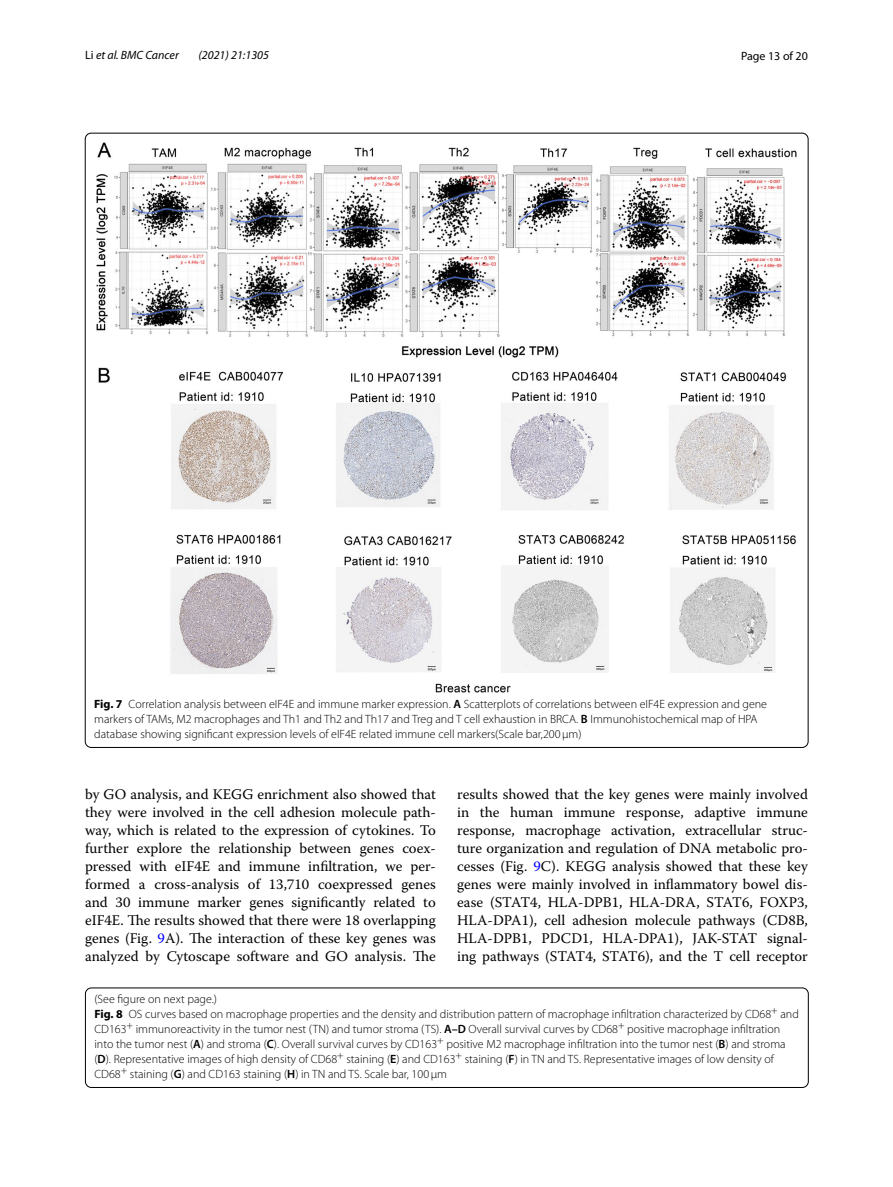
<style>
.page{position:relative;width:893px;height:1187px;background:#fff}
.page>*{position:absolute;margin:0;border:0;box-sizing:border-box;transform-origin:0 0}
.t1{font:14.7px/18px "Warnock Pro";color:#000;text-align:justify}
.t2{font:300 12px/15px "Myriad Pro";color:#000}
.t3{font:italic 12px "Myriad Pro";color:#000}
.t4{font:12px "Myriad Pro";color:#000}
.s1{font-style:normal}
.s2{font-weight:700}
.s3{font-weight:600}
.s4{color:#00f}
</style>
<div class="page">
<img style="left:96px;top:142px;width:701px;height:550px">
<div style="left:85px;top:987px;width:723px;height:100px;border:1px solid #000;border-radius:6px"></div>
<p class="t3" style="left:85px;top:48px;width:95px"><span class="s1">Li</span> et al. BMC Cancer</p>
<p class="t3" style="left:198px;top:48px;width:72px">(2021) 21:1305</p>
<p class="t4" style="left:741px;top:48px;width:68px">Page 13 of 20</p>
<p class="t2" style="left:94px;top:696px;width:674px"><span class="s2">Fig. 7</span> Correlation analysis between eIF4E and immune marker expression. <span class="s3">A</span> Scatterplots of correlations between eIF4E expression and gene markers of TAMs, M2 macrophages and Th1 and Th2 and Th17 and Treg and T cell exhaustion in BRCA. <span class="s3">B</span> Immunohistochemical map of HPA database showing significant expression levels of eIF4E related immune cell markers(Scale bar,200μm)</p>
<p class="t1" style="left:85px;top:785px;width:352px">by GO analysis, and KEGG enrichment also showed that they were involved in the cell adhesion molecule path&shy;way, which is related to the expression of cytokines. To further explore the relationship between genes coex&shy;pressed with eIF4E and immune infiltration, we per&shy;formed a cross-analysis of 13,710 coexpressed genes and 30 immune marker genes significantly related to eIF4E. The results showed that there were 18 overlapping genes (Fig. <span class="s4">9</span>A). The interaction of these key genes was analyzed by Cytoscape software and GO analysis. The</p>
<p class="t1" style="left:457px;top:785px;width:352px">results showed that the key genes were mainly involved in the human immune response, adaptive immune response, macrophage activation, extracellular struc&shy;ture organization and regulation of DNA metabolic pro&shy;cesses (Fig. <span class="s4">9</span>C). KEGG analysis showed that these key genes were mainly involved in inflammatory bowel dis&shy;ease (STAT4, HLA-DPB1, HLA-DRA, STAT6, FOXP3, HLA-DPA1), cell adhesion molecule pathways (CD8B, HLA-DPB1, PDCD1, HLA-DPA1), JAK-STAT signal&shy;ing pathways (STAT4, STAT6), and the T cell receptor</p>
<p class="t2" style="left:94px;top:991px;width:706px">(See figure on next page.)<br><span class="s2">Fig. 8</span> OS curves based on macrophage properties and the density and distribution pattern of macrophage infiltration characterized by CD68<sup>+</sup> and CD163<sup>+</sup> immunoreactivity in the tumor nest (TN) and tumor stroma (TS). <span class="s3">A–D</span> Overall survival curves by CD68<sup>+</sup> positive macrophage infiltration into the tumor nest (<span class="s3">A</span>) and stroma (<span class="s3">C</span>). Overall survival curves by CD163<sup>+</sup> positive M2 macrophage infiltration into the tumor nest (<span class="s3">B</span>) and stroma (<span class="s3">D</span>). Representative images of high density of CD68<sup>+</sup> staining (<span class="s3">E</span>) and CD163<sup>+</sup> staining (<span class="s3">F</span>) in TN and TS. Representative images of low density of CD68<sup>+</sup> staining (<span class="s3">G</span>) and CD163 staining (<span class="s3">H</span>) in TN and TS. Scale bar, 100μm</p>
</div>
